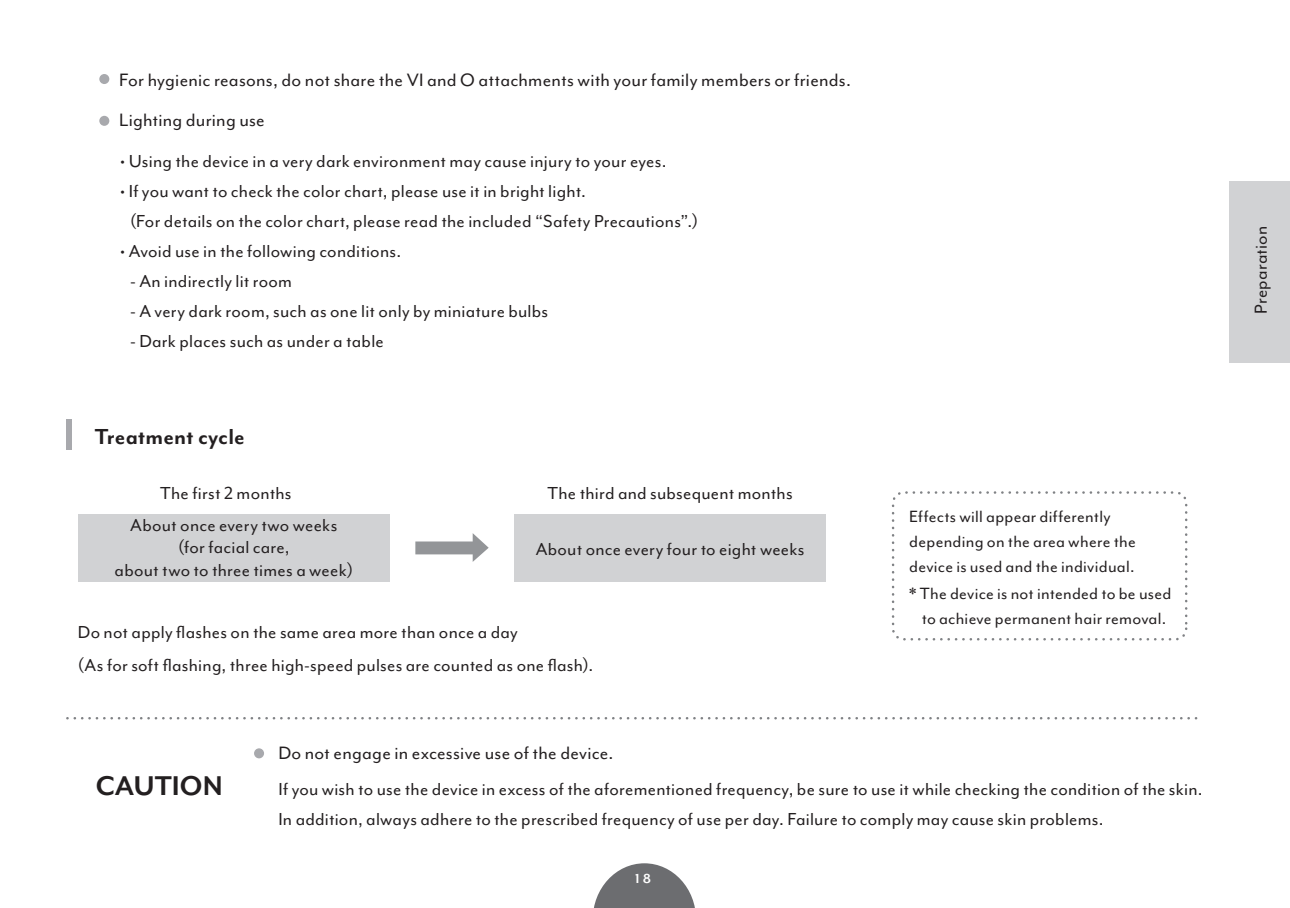
<style>
.page{position:relative;width:1290px;height:908px;background:#fff}
.page>*{position:absolute;margin:0;border:0;box-sizing:border-box;transform-origin:0 0}
.t1{font:700 31.25px "Mr Eaves Mod OT";color:#231f20}
.t2{font:700 25px "Mr Eaves Mod OT";letter-spacing:.005em;color:#231f20}
.t3{font:20.5px "Mr Eaves Mod OT";letter-spacing:.01em;color:#231f20}
.t4{font:20px/30px "Mr Eaves Mod OT";letter-spacing:.01em;color:#231f20}
.t5{font:18.75px/25px "Mr Eaves Mod OT";letter-spacing:.015em;color:#231f20}
.t6{font:700 15px "Mr Eaves Mod OT";color:#fff}
</style>
<div class="page">
<svg style="left:594px;top:863px;width:101px;height:44px"></svg>
<div style="left:1230px;top:181px;width:60px;height:182px;background:#d1d2d4"></div>
<div style="left:99px;top:116px;width:10px;height:10px;background:#a8a9ad;border-radius:50%"></div>
<div style="left:67px;top:419px;width:5px;height:30px;background:#a8a9ad"></div>
<div style="left:254px;top:748px;width:10px;height:10px;background:#a8a9ad;border-radius:50%"></div>
<svg style="left:67px;top:717px;width:1131px;height:2px"></svg>
<div style="left:514px;top:513px;width:312px;height:68px;background:#d1d2d4"></div>
<div style="left:78px;top:513px;width:312px;height:68px;background:#d1d2d4"></div>
<div style="left:892px;top:491px;width:295px;height:149px;border:2px dashed #808285;border-radius:11px"></div>
<svg style="left:415px;top:533px;width:74px;height:28px"></svg>
<div style="left:99px;top:74px;width:10px;height:10px;background:#a8a9ad;border-radius:50%"></div>
<p class="t3" style="left:119px;top:69px;width:733px">For hygienic reasons, do not share the VI and O attachments with your family members or friends.</p>
<p class="t3" style="left:119px;top:109px;width:147px">Lighting during use</p>
<p class="t4" style="left:120px;top:146px;width:548px">• Using the device in a very dark environment may cause injury to your eyes.</p>
<p class="t4" style="left:130px;top:176px;width:569px;text-indent:-10px">• If you want to check the color chart, please use it in bright light.<br>(For details on the color chart, please read the included “Safety Precautions”.)</p>
<p class="t4" style="left:120px;top:236px;width:282px">• Avoid use in the following conditions.</p>
<p class="t4" style="left:130px;top:266px;width:163px">- An indirectly lit room</p>
<p class="t4" style="left:130px;top:296px;width:419px">- A very dark room, such as one lit only by miniature bulbs</p>
<p class="t4" style="left:130px;top:326px;width:255px">- Dark places such as under a table</p>
<p class="t2" style="left:95px;top:421px;width:152px">Treatment cycle</p>
<p class="t4" style="left:130px;top:477px;width:209px;line-height:31.5px;text-indent:30px">The first 2 months<br>About once every two weeks</p>
<p class="t4" style="left:115px;top:536px;width:240px;line-height:22.5px;text-align:center">(for facial care,<br>about two to three times a week)</p>
<p class="t4" style="left:547px;top:478px;width:247px">The third and subsequent months</p>
<p class="t4" style="left:536px;top:534px;width:270px">About once every four to eight weeks</p>
<p class="t4" style="left:78px;top:615px;width:517px;line-height:32.5px">Do not apply flashes on the same area more than once a day<br>(As for soft flashing, three high-speed pulses are counted as one flash).</p>
<p class="t5" style="left:909px;top:503px;width:228px">Effects will appear differently depending on the area where the device is used and the individual.</p>
<p class="t5" style="left:909px;top:581px;width:264px;text-align:center">* The device is not intended to be used to achieve permanent hair removal.</p>
<h1 class="t1" style="left:96px;top:767px;width:129px">CAUTION</h1>
<p class="t3" style="left:278px;top:741px;width:336px">Do not engage in excessive use of the device.</p>
<p class="t4" style="left:278px;top:773px;width:926px">If you wish to use the device in excess of the aforementioned frequency, be sure to use it while checking the condition of the skin.<br>In addition, always adhere to the prescribed frequency of use per day. Failure to comply may cause skin problems.</p>
<p class="t6" style="left:635px;top:869px;width:17px">18</p>
<p class="t4" style="left:1246px;top:314px;width:90px;rotate:-90deg">Preparation</p>
</div>
